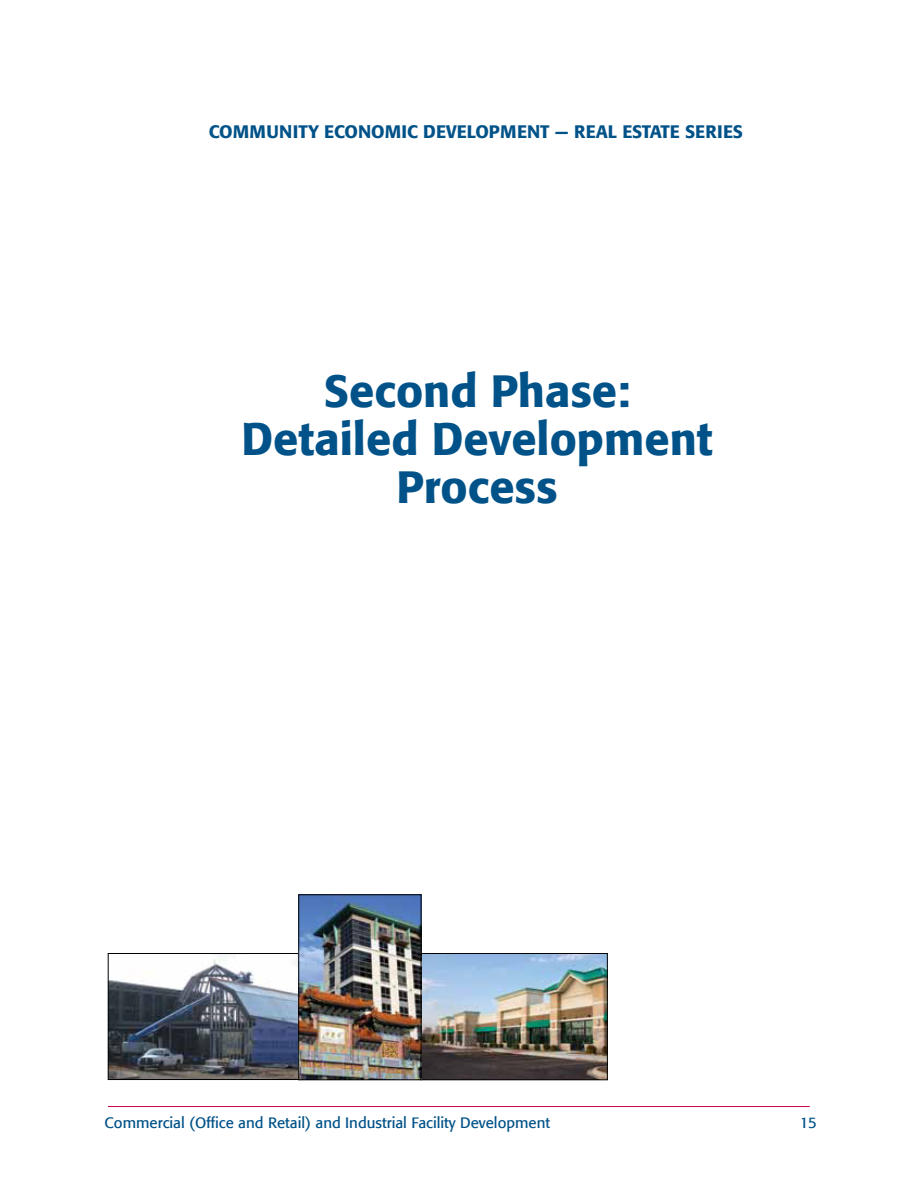
<style>
.page{position:relative;width:918px;height:1188px;background:#fff}
.page>*{position:absolute;margin:0;border:0;box-sizing:border-box;transform-origin:0 0}
.t1{font:500 45px/48px "Formata";color:#005288;text-align:center}
.t2{font:500 18px "Formata";color:#005288}
.t3{font:15px "Formata";color:#005288}
</style>
<div class="page">
<hr style="left:108px;top:1106px;width:702px;height:1px;background:#c60651">
<img style="left:423px;top:955px;width:183px;height:123px">
<div style="left:421px;top:953px;width:187px;height:127px;border:1px solid #000"></div>
<img style="left:110px;top:955px;width:189px;height:123px">
<div style="left:108px;top:953px;width:195px;height:127px;border:1px solid #000"></div>
<img style="left:301px;top:897px;width:118px;height:181px">
<div style="left:299px;top:895px;width:122px;height:185px;border:1px solid #000"></div>
<p class="t2" style="left:209px;top:121px;width:536px">COMMUNITY ECONOMIC DEVELOPMENT — REAL ESTATE SERIES</p>
<h1 class="t1" style="left:241px;top:367px;width:473px">Second Phase:<br>Detailed Development<br>Process</h1>
<p class="t3" style="left:105px;top:1114px;width:447px">Commercial (Office and Retail) and Industrial Facility Development</p>
<p class="t3" style="left:800px;top:1114px;width:18px">15</p>
</div>
